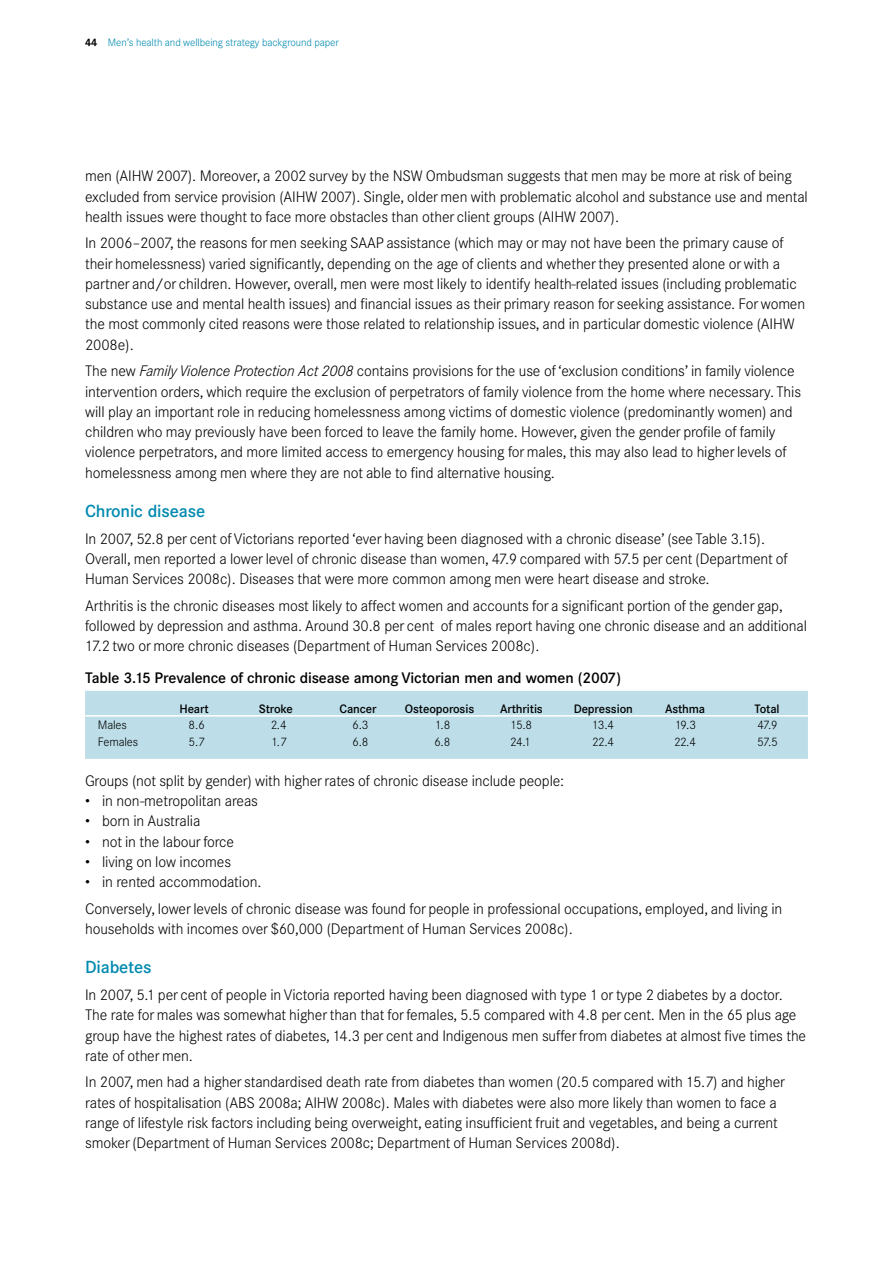
<style>
.page{position:relative;width:893px;height:1263px;background:#fff}
.page>*{position:absolute;margin:0;border:0;box-sizing:border-box;transform-origin:0 0}
.t1{font:500 17.25px "Corporate SBQ";letter-spacing:-.01em;color:#008ab0}
.t2{font:300 15px/20.2px "Corporate SBQ";letter-spacing:-.01em;color:#000}
.t3{font:500 15px "Corporate SBQ";letter-spacing:-.01em;color:#000}
.t4{font:300 12px "Corporate SBQ";letter-spacing:-.02em;color:#000}
.t5{font:500 12px "Corporate SBQ";letter-spacing:-.01em;color:#000}
.t6{font:300 10.5px "Corporate SBQ";letter-spacing:-.01em;color:#008ab0}
.s1{font-weight:700;color:#000}
.s2{font-style:italic}
</style>
<div class="page">
<div style="left:85px;top:691px;width:723px;height:68px;background:#bddee9"></div>
<hr style="left:85px;top:715px;width:68px;height:2px;background:#fff">
<hr style="left:153px;top:715px;width:82px;height:2px;background:#fff">
<hr style="left:235px;top:715px;width:82px;height:2px;background:#fff">
<hr style="left:317px;top:715px;width:82px;height:2px;background:#fff">
<hr style="left:399px;top:715px;width:81px;height:2px;background:#fff">
<hr style="left:480px;top:715px;width:82px;height:2px;background:#fff">
<hr style="left:562px;top:715px;width:82px;height:2px;background:#fff">
<hr style="left:644px;top:715px;width:82px;height:2px;background:#fff">
<hr style="left:726px;top:715px;width:82px;height:2px;background:#fff">
<p class="t6" style="left:85px;top:37px;width:255px"><span class="s1">44</span> Men’s health and wellbeing strategy background paper</p>
<p class="t2" style="left:85px;top:166px;width:724px">men (AIHW 2007). Moreover, a 2002 survey by the NSW Ombudsman suggests that men may be more at risk of being excluded from service provision (AIHW 2007). Single, older men with problematic alcohol and substance use and mental health issues were thought to face more obstacles than other client groups (AIHW 2007).</p>
<p class="t2" style="left:85px;top:233px;width:722px">In 2006–2007, the reasons for men seeking SAAP assistance (which may or may not have been the primary cause of their homelessness) varied significantly, depending on the age of clients and whether they presented alone or with a partner and/or children. However, overall, men were most likely to identify health-related issues (including problematic substance use and mental health issues) and financial issues as their primary reason for seeking assistance. For women the most commonly cited reasons were those related to relationship issues, and in particular domestic violence (AIHW 2008e).</p>
<p class="t2" style="left:85px;top:361px;width:717px">The new <span class="s2">Family Violence Protection Act 2008</span> contains provisions for the use of ‘exclusion conditions’ in family violence intervention orders, which require the exclusion of perpetrators of family violence from the home where necessary. This will play an important role in reducing homelessness among victims of domestic violence (predominantly women) and children who may previously have been forced to leave the family home. However, given the gender profile of family violence perpetrators, and more limited access to emergency housing for males, this may also lead to higher levels of homelessness among men where they are not able to find alternative housing.</p>
<p class="t1" style="left:85px;top:501px;width:122px">Chronic disease</p>
<p class="t2" style="left:85px;top:528px;width:704px">In 2007, 52.8 per cent ofVictorians reported ‘ever having been diagnosed with a chronic disease’ (see Table 3.15).<br>Overall, men reported a lower level of chronic disease than women, 47.9 compared with 57.5 per cent (Department of<br>Human Services 2008c). Diseases that were more common among men were heart disease and stroke.</p>
<p class="t2" style="left:85px;top:596px;width:723px">Arthritis is the chronic diseases most likely to affect women and accounts for a significant portion of the gender gap, followed by depression and asthma. Around 30.8 per cent of males report having one chronic disease and an additional<br>17.2 two or more chronic diseases (Department of Human Services 2008c).</p>
<p class="t3" style="left:85px;top:668px;width:537px">Table 3.15 Prevalence of chronic disease among Victorian men and women (2007)</p>
<p class="t5" style="left:179px;top:701px;width:31px">Heart</p>
<p class="t5" style="left:259px;top:701px;width:36px">Stroke</p>
<p class="t5" style="left:340px;top:701px;width:39px">Cancer</p>
<p class="t5" style="left:405px;top:701px;width:71px">Osteoporosis</p>
<p class="t5" style="left:500px;top:701px;width:44px">Arthritis</p>
<p class="t5" style="left:574px;top:701px;width:61px">Depression</p>
<p class="t5" style="left:665px;top:701px;width:42px">Asthma</p>
<p class="t5" style="left:754px;top:701px;width:27px">Total</p>
<p class="t4" style="left:98px;top:718px;width:31px">Males</p>
<p class="t4" style="left:189px;top:718px;width:18px">8.6</p>
<p class="t4" style="left:271px;top:718px;width:17px">2.4</p>
<p class="t4" style="left:352px;top:718px;width:18px">6.3</p>
<p class="t4" style="left:435px;top:718px;width:17px">1.8</p>
<p class="t4" style="left:510px;top:718px;width:23px">15.8</p>
<p class="t4" style="left:592px;top:718px;width:23px">13.4</p>
<p class="t4" style="left:675px;top:718px;width:22px">19.3</p>
<p class="t4" style="left:757px;top:718px;width:22px">47.9</p>
<p class="t4" style="left:98px;top:735px;width:42px">Females</p>
<p class="t4" style="left:189px;top:735px;width:18px">5.7</p>
<p class="t4" style="left:271px;top:735px;width:17px">1.7</p>
<p class="t4" style="left:352px;top:735px;width:18px">6.8</p>
<p class="t4" style="left:434px;top:735px;width:18px">6.8</p>
<p class="t4" style="left:510px;top:735px;width:22px">24.1</p>
<p class="t4" style="left:592px;top:735px;width:23px">22.4</p>
<p class="t4" style="left:674px;top:735px;width:23px">22.4</p>
<p class="t4" style="left:757px;top:735px;width:22px">57.5</p>
<p class="t2" style="left:85px;top:771px;width:481px">Groups (not split by gender) with higher rates of chronic disease include people:</p>
<p class="t2" style="left:85px;top:791px;width:174px">• in non-metropolitan areas</p>
<p class="t2" style="left:85px;top:811px;width:117px">• born in Australia</p>
<p class="t2" style="left:85px;top:831px;width:151px">• not in the labour force</p>
<p class="t2" style="left:85px;top:852px;width:147px">• living on low incomes</p>
<p class="t2" style="left:85px;top:869px;width:699px;line-height:26.7px">• in rented accommodation.<br>Conversely, lower levels of chronic disease was found for people in professional occupations, employed, and living in</p>
<p class="t2" style="left:85px;top:919px;width:489px">households with incomes over $60,000 (Department of Human Services 2008c).</p>
<p class="t1" style="left:85px;top:957px;width:68px">Diabetes</p>
<p class="t2" style="left:85px;top:985px;width:723px">In 2007, 5.1 per cent of people in Victoria reported having been diagnosed with type 1 or type 2 diabetes by a doctor.<br>The rate for males was somewhat higher than that for females, 5.5 compared with 4.8 per cent. Men in the 65 plus age group have the highest rates of diabetes, 14.3 per cent and Indigenous men suffer from diabetes at almost five times the rate of other men.</p>
<p class="t2" style="left:85px;top:1072px;width:701px">In 2007, men had a higher standardised death rate from diabetes than women (20.5 compared with 15.7) and higher rates of hospitalisation (ABS 2008a; AIHW 2008c). Males with diabetes were also more likely than women to face a range of lifestyle risk factors including being overweight, eating insufficient fruit and vegetables, and being a current smoker (Department of Human Services 2008c; Department of Human Services 2008d).</p>
</div>
